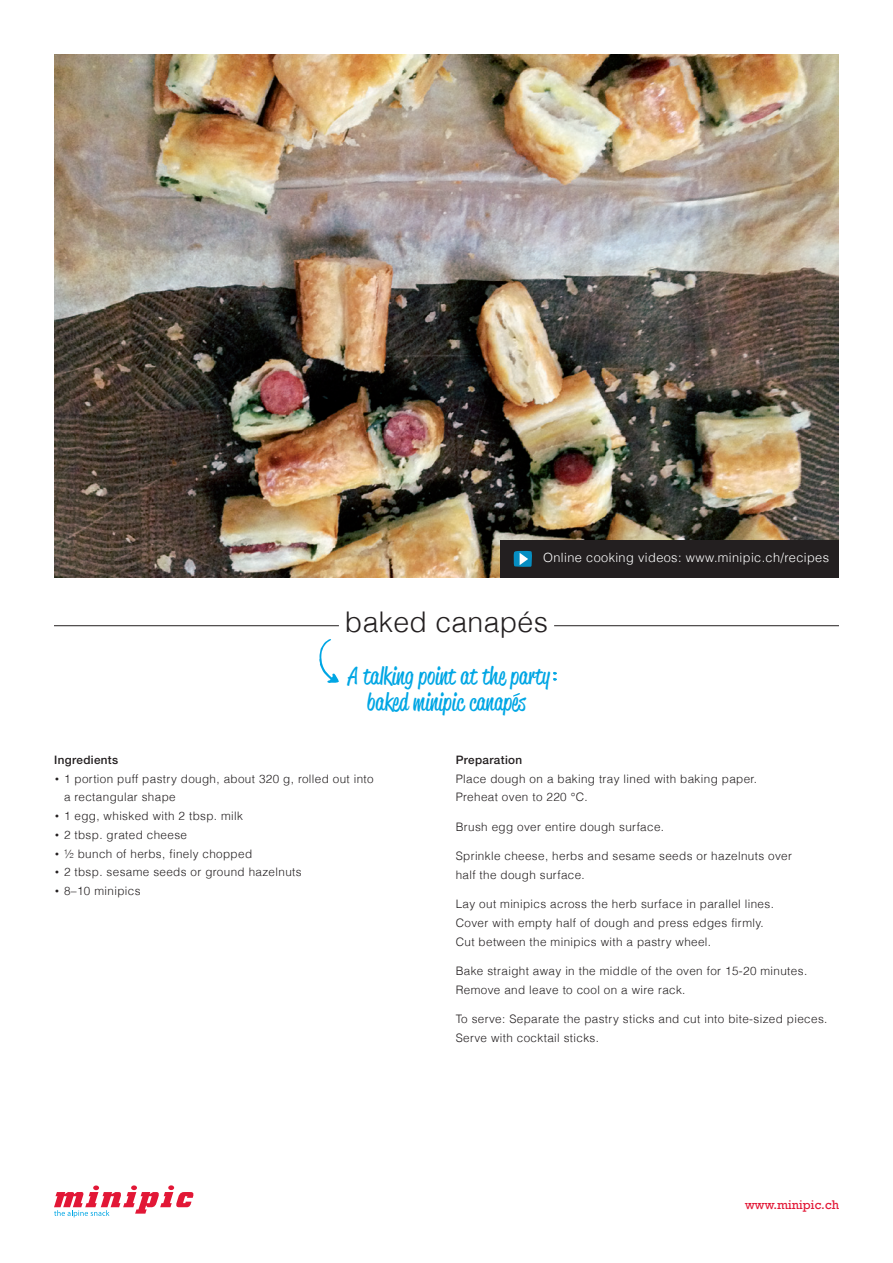
<style>
.page{position:relative;width:893px;height:1263px;background:#fff}
.page>*{position:absolute;margin:0;border:0;box-sizing:border-box;transform-origin:0 0}
.t1{font:300 28.5px "Helvetica";letter-spacing:.01em;color:#231f20}
.t2{font:24px/25.5px "Reklame Script Regular DEMO";letter-spacing:.01em;color:#00a6e4;text-align:center}
.t3{font:300 12.75px "Helvetica";letter-spacing:.03em;color:#fff}
.t4{font:12.75px "Rockwell Std";color:#e21736}
.t5{font:300 11.7px/18.8px "Helvetica";letter-spacing:.03em;color:#231f20}
.t6{font:500 11.7px "Helvetica Neue";letter-spacing:.03em;color:#231f20}
.s1{font-family:"Rockwell Std"}
</style>
<div class="page">
<svg style="left:54px;top:1185px;width:140px;height:32px"></svg>
<img style="left:54px;top:54px;width:785px;height:523px">
<hr style="left:554px;top:625px;width:285px;height:1px;background:#231f20">
<hr style="left:54px;top:625px;width:285px;height:1px;background:#231f20">
<svg style="left:553px;top:672px;width:4px;height:9px"></svg>
<svg style="left:513px;top:693px;width:7px;height:3px"></svg>
<svg style="left:319px;top:639px;width:20px;height:44px"></svg>
<div style="left:500px;top:540px;width:339px;height:37px;background:#231f20"></div>
<svg style="left:513px;top:551px;width:19px;height:16px"></svg>
<p class="t3" style="left:543px;top:550px;width:287px">Online cooking videos: www.minipic.ch/recipes</p>
<h1 class="t1" style="left:345px;top:604px;width:205px">baked canapés</h1>
<h2 class="t2" style="left:348px;top:665px;width:203px">A talking point at the party baked minipic canapes</h2>
<p class="t6" style="left:54px;top:753px;width:66px">Ingredients</p>
<p class="t5" style="left:64px;top:769px;width:311px;text-indent:-10px"><span class="s1">•</span> 1 portion puff pastry dough, about 320 g, rolled out into a rectangular shape</p>
<p class="t5" style="left:54px;top:806px;width:190px"><span class="s1">•</span> 1 egg, whisked with 2 tbsp. milk</p>
<p class="t5" style="left:54px;top:825px;width:134px"><span class="s1">•</span> 2 tbsp. grated cheese</p>
<p class="t5" style="left:54px;top:844px;width:199px"><span class="s1">•</span> ½ bunch of herbs, finely chopped</p>
<p class="t5" style="left:54px;top:863px;width:249px"><span class="s1">•</span> 2 tbsp. sesame seeds or ground hazelnuts</p>
<p class="t5" style="left:54px;top:881px;width:88px"><span class="s1">•</span> 8–10 minipics</p>
<p class="t6" style="left:456px;top:753px;width:68px">Preparation</p>
<p class="t5" style="left:456px;top:769px;width:303px">Place dough on a baking tray lined with baking paper.<br>Preheat oven to 220 °C.</p>
<p class="t5" style="left:456px;top:817px;width:210px">Brush egg over entire dough surface.</p>
<p class="t5" style="left:456px;top:847px;width:338px">Sprinkle cheese, herbs and sesame seeds or hazelnuts over half the dough surface.</p>
<p class="t5" style="left:456px;top:895px;width:320px">Lay out minipics across the herb surface in parallel lines.<br>Cover with empty half of dough and press edges firmly.<br>Cut between the minipics with a pastry wheel.</p>
<p class="t5" style="left:456px;top:962px;width:353px">Bake straight away in the middle of the oven for 15-20 minutes.<br>Remove and leave to cool on a wire rack.</p>
<p class="t5" style="left:456px;top:1010px;width:373px">To serve: Separate the pastry sticks and cut into bite-sized pieces.<br>Serve with cocktail sticks.</p>
<p class="t4" style="left:745px;top:1197px;width:95px">www.minipic.ch</p>
</div>
